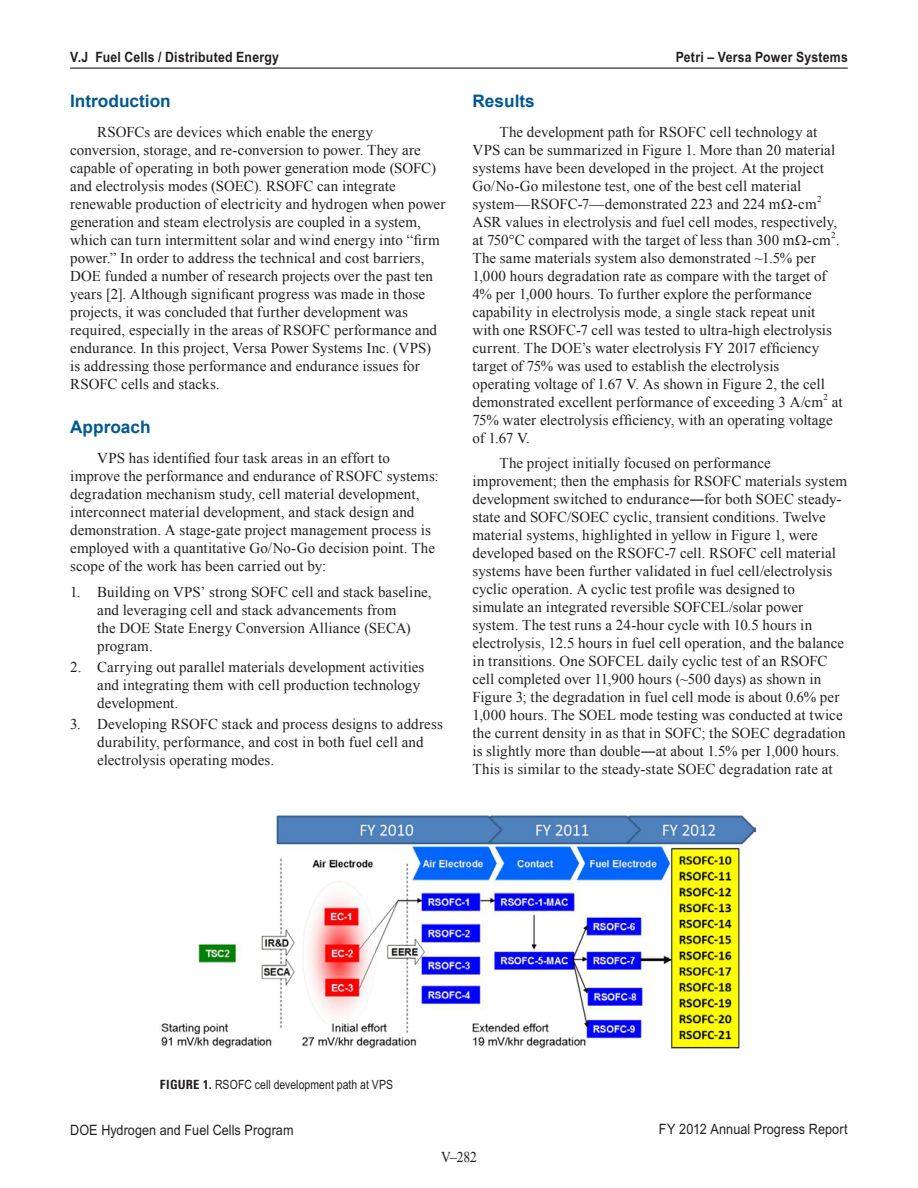
<style>
.page{position:relative;width:918px;height:1188px;background:#fff}
.page>*{position:absolute;margin:0;border:0;box-sizing:border-box;transform-origin:0 0}
._1_RptObjHead{font:700 17.25px "Arial";color:#005990}
._1_Body_text{font:15px/18px "Times New Roman";letter-spacing:.005em;color:#231f20}
._1_Bulleted_ABC{font:15px/18px "Times New Roman";letter-spacing:.005em;color:#231f20}
._1_Bulleted_ABC_7{font:15px/18px "Times New Roman";letter-spacing:.005em;color:#231f20}
._1_Body_text-2{font:15px "Times New Roman";letter-spacing:.005em;color:#231f20;scale:.9 1}
.t1{font:14.25px "Arial Narrow MT Pro";letter-spacing:.005em;color:#231f20;scale:1.08 1}
._11_Header_L{font:700 14.25px "Arial Narrow MT Pro";letter-spacing:.015em;color:#231f20;scale:1.05 1}
._11_Header_R{font:700 14.25px "Arial Narrow MT Pro";letter-spacing:.015em;color:#231f20;scale:1.05 1}
._1_FigureTitle{font:12.75px "Arial Narrow MT Pro";letter-spacing:.005em;color:#231f20}
._1_Body_text-3{font:9px "Times New Roman";color:#231f20}
.s1{font-family:"Zurich BT";font-weight:700;font-stretch:condensed}
</style>
<div class="page">
<hr style="left:70px;top:68px;width:778px;height:1px;background:#231f20">
<img style="left:161px;top:814px;width:595px;height:235px">
<p class="_11_Header_L" style="left:70px;top:48px;width:200px">V.J Fuel Cells / Distributed Energy</p>
<p class="_11_Header_R" style="left:676px;top:49px;width:165px">Petri – Versa Power Systems</p>
<p class="_1_RptObjHead" style="left:70px;top:90px;width:102px">Introduction</p>
<p class="_1_Body_text" style="left:70px;top:123px;width:377px;text-indent:27px">RSOFCs are devices which enable the energy conversion, storage, and re-conversion to power. They are capable of operating in both power generation mode (SOFC) and electrolysis modes (SOEC). RSOFC can integrate renewable production of electricity and hydrogen when power generation and steam electrolysis are coupled in a system, which can turn intermittent solar and wind energy into “firm power.” In order to address the technical and cost barriers, DOE funded a number of research projects over the past ten years [2]. Although significant progress was made in those projects, it was concluded that further development was required, especially in the areas of RSOFC performance and endurance. In this project, Versa Power Systems Inc. (VPS)<br>is addressing those performance and endurance issues for RSOFC cells and stacks.</p>
<p class="_1_RptObjHead" style="left:70px;top:416px;width:82px">Approach</p>
<p class="_1_Body_text" style="left:70px;top:449px;width:370px;text-indent:27px">VPS has identified four task areas in an effort to improve the performance and endurance of RSOFC systems: degradation mechanism study, cell material development, interconnect material development, and stack design and demonstration. A stage-gate project management process is employed with a quantitative Go/No-Go decision point. The scope of the work has been carried out by:</p>
<p class="_1_Bulleted_ABC" style="left:97px;top:583px;width:336px;text-indent:-27px">1. Building on VPS’ strong SOFC cell and stack baseline, and leveraging cell and stack advancements from<br>the DOE State Energy Conversion Alliance (SECA) program.</p>
<p class="_1_Bulleted_ABC" style="left:97px;top:658px;width:329px;text-indent:-27px">2. Carrying out parallel materials development activities and integrating them with cell production technology development.</p>
<p class="_1_Bulleted_ABC_7" style="left:97px;top:715px;width:347px;text-indent:-27px">3. Developing RSOFC stack and process designs to address durability, performance, and cost in both fuel cell and electrolysis operating modes.</p>
<p class="_1_RptObjHead" style="left:472px;top:90px;width:64px">Results</p>
<p class="_1_Body_text" style="left:472px;top:123px;width:364px;text-indent:27px">The development path for RSOFC cell technology at VPS can be summarized in Figure 1. More than 20 material systems have been developed in the project. At the project Go/No-Go milestone test, one of the best cell material system—RSOFC-7—demonstrated 223 and 224 m -cm</p>
<p class="_1_Body_text-3" style="left:817px;top:193px;width:6px">2</p>
<p class="_1_Body_text" style="left:472px;top:213px;width:369px">ASR values in electrolysis and fuel cell modes, respectively, at 750°C compared with the target of less than 300 m -cm .</p>
<p class="_1_Body_text-3" style="left:831px;top:229px;width:6px">2</p>
<p class="_1_Body_text" style="left:472px;top:249px;width:361px">The same materials system also demonstrated ~1.5% per 1,000 hours degradation rate as compare with the target of 4% per 1,000 hours. To further explore the performance capability in electrolysis mode, a single stack repeat unit with one RSOFC-7 cell was tested to ultra-high electrolysis current. The DOE’s water electrolysis FY 2017 efficiency target of 75% was used to establish the electrolysis operating voltage of 1.67 V. As shown in Figure 2, the cell demonstrated excellent performance of exceeding 3 A/cm</p>
<p class="_1_Body_text-3" style="left:824px;top:391px;width:6px">2</p>
<p class="_1_Body_text" style="left:472px;top:393px;width:372px;text-indent:359px">at<br>75% water electrolysis efficiency, with an operating voltage of 1.67 V.</p>
<p class="_1_Body_text" style="left:472px;top:454px;width:376px;text-indent:27px">The project initially focused on performance improvement; then the emphasis for RSOFC materials system development switched to endurance―for both SOEC steady&shy;state and SOFC/SOEC cyclic, transient conditions. Twelve material systems, highlighted in yellow in Figure 1, were developed based on the RSOFC-7 cell. RSOFC cell material systems have been further validated in fuel cell/electrolysis cyclic operation. A cyclic test profile was designed to simulate an integrated reversible SOFCEL/solar power system. The test runs a 24-hour cycle with 10.5 hours in electrolysis, 12.5 hours in fuel cell operation, and the balance in transitions. One SOFCEL daily cyclic test of an RSOFC cell completed over 11,900 hours (~500 days) as shown in Figure 3; the degradation in fuel cell mode is about 0.6% per 1,000 hours. The SOEL mode testing was conducted at twice the current density in as that in SOFC; the SOEC degradation is slightly more than double―at about 1.5% per 1,000 hours.<br>This is similar to the steady-state SOEC degradation rate at</p>
<p class="_1_FigureTitle" style="left:160px;top:1077px;width:235px"><span class="s1">FIGURE 1.</span> RSOFC cell development path at VPS</p>
<p class="t1" style="left:70px;top:1121px;width:208px">DOE Hydrogen and Fuel Cells Program</p>
<p class="t1" style="left:659px;top:1120px;width:176px">FY 2012 Annual Progress Report</p>
<p class="_1_Body_text-2" style="left:441px;top:1146px;width:41px">V–282</p>
</div>
